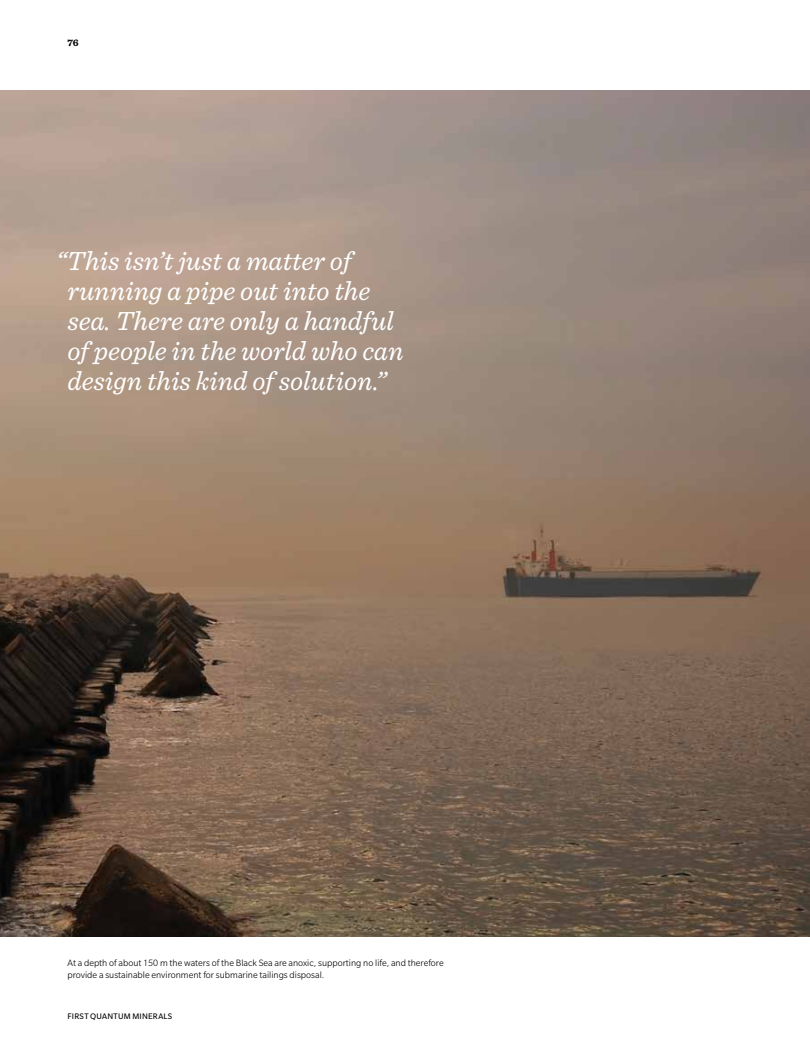
<style>
.page{position:relative;width:810px;height:1058px;background:#fff}
.page>*{position:absolute;margin:0;border:0;box-sizing:border-box;transform-origin:0 0}
.t1{font:italic 27.5px/30px "Sentinel";color:#fff}
.t2{font:300 10px/12.5px "Slate Std";color:#000}
.t3{font:700 10px "Sentinel";color:#000}
.t4{font:8.75px "Slate Std";letter-spacing:.03em;color:#000}
</style>
<div class="page">
<img style="left:0;top:90px;width:810px;height:846px">
<p class="t3" style="left:68px;top:36px;width:13px">76</p>
<h1 class="t1" style="left:67px;top:245px;width:338px;text-indent:-11px">“This isn’t just a matter of running a pipe out into the sea. There are only a handful of people in the world who can design this kind of solution.”</h1>
<p class="t2" style="left:68px;top:956px;width:378px">At a depth of about 150 m the waters of the Black Sea are anoxic, supporting no life, and therefore provide a sustainable environment for submarine tailings disposal.</p>
<p class="t4" style="left:68px;top:1011px;width:106px">FIRST QUANTUM MINERALS</p>
</div>
